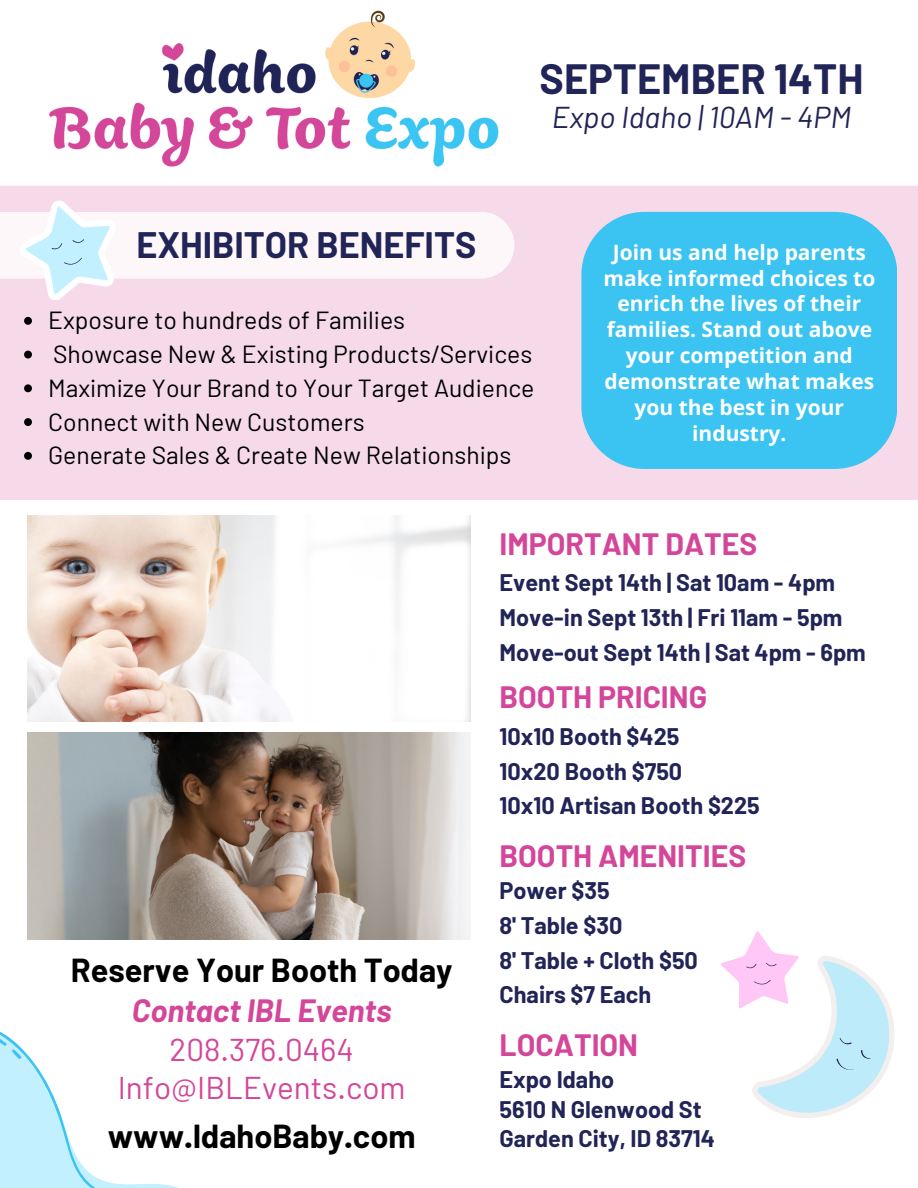
<style>
.page{position:relative;width:918px;height:1188px;background:#fff}
.page>*{position:absolute;margin:0;border:0;box-sizing:border-box;transform-origin:0 0}
.t1{font:700 41.4px "Barlow";color:#212456}
.t2{font:700 36px "Barlow";color:#212456}
.t3{font:700 32.55px "Barlow";color:#000}
.t4{font:31.5px "Barlow";color:#d44699}
.t5{font:italic 700 31.5px "Barlow";color:#d44699}
.t6{font:700 30.15px "Barlow";color:#d44699}
.t7{font:italic 30.15px "Barlow";color:#212456}
.t8{font:24.75px "Barlow";color:#000}
.t9{font:700 23.4px "Barlow";color:#212456}
.t10{font:700 21px/25.8px "Open Sans";color:#fff;text-align:center}
</style>
<div class="page">
<img style="left:27px;top:516px;width:443px;height:206px">
<img style="left:27px;top:733px;width:443px;height:207px">
<div style="left:0;top:186px;width:918px;height:314px;background:#f6daea"></div>
<svg style="left:24px;top:317px;width:8px;height:8px"></svg>
<svg style="left:24px;top:351px;width:8px;height:8px"></svg>
<svg style="left:24px;top:384px;width:8px;height:8px"></svg>
<svg style="left:24px;top:418px;width:8px;height:8px"></svg>
<svg style="left:24px;top:452px;width:8px;height:8px"></svg>
<img style="left:36px;top:10px;width:478px;height:182px">
<svg style="left:0;top:192px;width:514px;height:112px"></svg>
<div style="left:581px;top:212px;width:316px;height:257px;background:#3bc4f1;border-radius:63px"></div>
<svg style="left:721px;top:931px;width:173px;height:187px"></svg>
<svg style="left:0;top:1049px;width:179px;height:139px"></svg>
<svg style="left:0;top:1031px;width:22px;height:30px"></svg>
<p class="t1" style="left:540px;top:52px;width:325px">SEPTEMBER 14TH</p>
<p class="t7" style="left:552px;top:97px;width:301px">Expo Idaho | 10AM - 4PM</p>
<p class="t2" style="left:136px;top:222px;width:342px">EXHIBITOR BENEFITS</p>
<p class="t10" style="left:603px;top:239px;width:273px">Join us and help parents make informed choices to enrich the lives of their families. Stand out above your competition and demonstrate what makes you the best in your industry.</p>
<p class="t8" style="left:48px;top:305px;width:359px">Exposure to hundreds of Families</p>
<p class="t8" style="left:53px;top:338px;width:481px">Showcase New &amp; Existing Products/Services</p>
<p class="t8" style="left:48px;top:372px;width:488px">Maximize Your Brand to Your Target Audience</p>
<p class="t8" style="left:48px;top:406px;width:318px">Connect with New Customers</p>
<p class="t8" style="left:48px;top:440px;width:465px">Generate Sales &amp; Create New Relationships</p>
<p class="t6" style="left:500px;top:525px;width:259px">IMPORTANT DATES</p>
<p class="t9" style="left:500px;top:568px;width:337px">Event Sept 14th | Sat 10am - 4pm</p>
<p class="t9" style="left:500px;top:603px;width:344px">Move-in Sept 13th | Fri 11am - 5pm</p>
<p class="t9" style="left:500px;top:637px;width:368px">Move-out Sept 14th | Sat 4pm - 6pm</p>
<p class="t6" style="left:500px;top:678px;width:209px">BOOTH PRICING</p>
<p class="t9" style="left:500px;top:722px;width:181px">10x10 Booth $425</p>
<p class="t9" style="left:500px;top:756px;width:184px">10x20 Booth $750</p>
<p class="t9" style="left:500px;top:791px;width:262px">10x10 Artisan Booth $225</p>
<p class="t3" style="left:71px;top:950px;width:383px">Reserve Your Booth Today</p>
<p class="t5" style="left:132px;top:991px;width:261px">Contact IBL Events</p>
<p class="t4" style="left:170px;top:1029px;width:186px">208.376.0464</p>
<p class="t4" style="left:118px;top:1067px;width:289px">Info@IBLEvents.com</p>
<p class="t3" style="left:108px;top:1115px;width:309px">www.IdahoBaby.com</p>
<p class="t6" style="left:500px;top:837px;width:248px">BOOTH AMENITIES</p>
<p class="t9" style="left:500px;top:876px;width:112px">Power $35</p>
<p class="t9" style="left:500px;top:911px;width:124px">8' Table $30</p>
<p class="t9" style="left:500px;top:945px;width:200px">8' Table + Cloth $50</p>
<p class="t9" style="left:500px;top:980px;width:153px">Chairs $7 Each</p>
<p class="t6" style="left:500px;top:1026px;width:140px">LOCATION</p>
<p class="t9" style="left:500px;top:1065px;width:116px">Expo Idaho</p>
<p class="t9" style="left:500px;top:1094px;width:204px">5610 N Glenwood St</p>
<p class="t9" style="left:500px;top:1124px;width:217px">Garden City, ID 83714</p>
</div>
